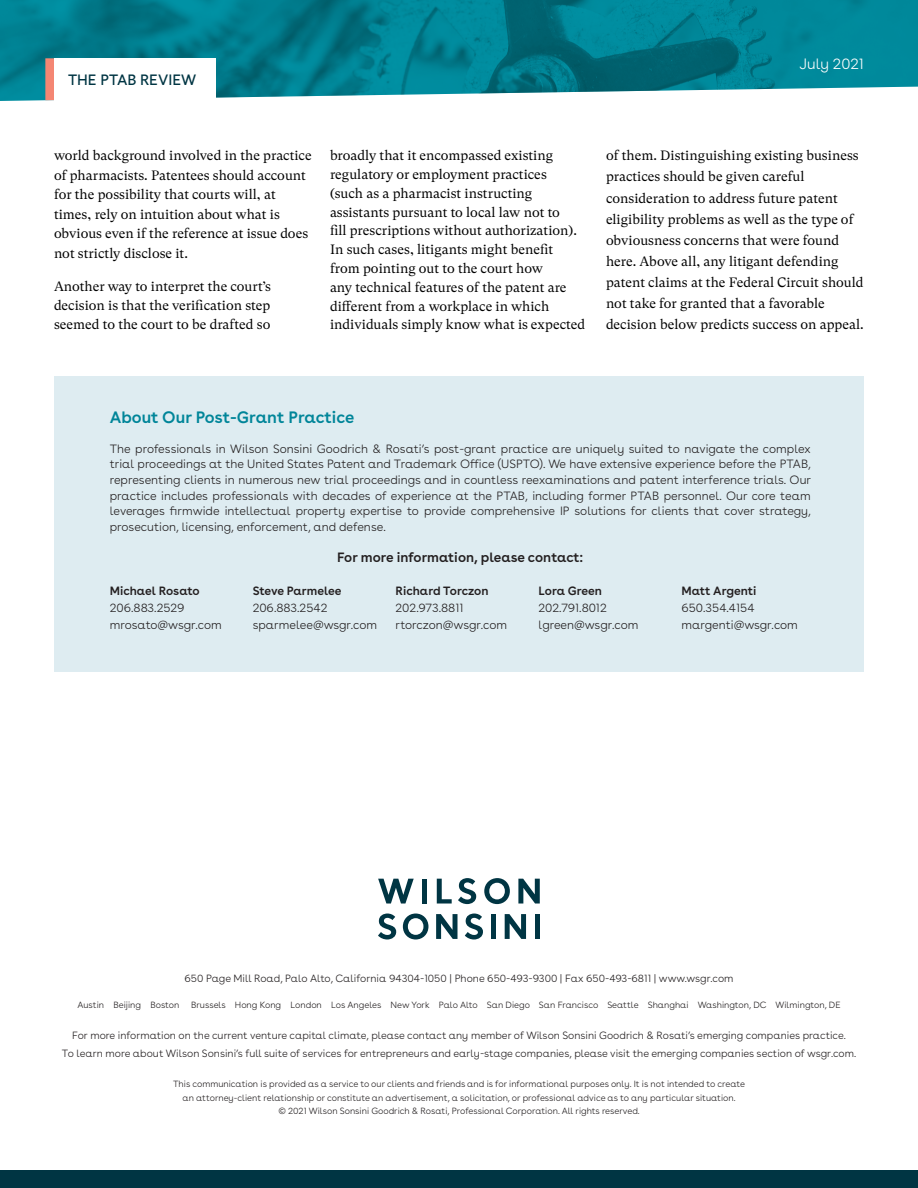
<style>
.page{position:relative;width:918px;height:1188px;background:#fff}
.page>*{position:absolute;margin:0;border:0;box-sizing:border-box;transform-origin:0 0}
.t1{font:600 16.5px "Buenos Aires";color:#008599}
.t2{font:15px "Buenos Aires";color:#003543}
.t3{font:300 15px "Buenos Aires";color:#fff}
.t4{font:13.5px/18.8px "GT Super Text";color:#000}
.t5{font:600 13.5px "Buenos Aires";color:#231f20}
.t6{font:300 12px/15.8px "Buenos Aires";color:#231f20;text-align:justify}
.t7{font:600 12px "Buenos Aires";color:#231f20}
.t8{font:300 10.5px "Buenos Aires";color:#231f20}
.t9{font:300 9px/13.5px "Buenos Aires";color:#231f20;text-align:center}
</style>
<div class="page">
<svg style="left:0;top:0;width:918px;height:101px;background:#128696"></svg>
<div style="left:54px;top:58px;width:162px;height:50px;background:#fff"></div>
<div style="left:45px;top:58px;width:9px;height:42px;background:#f48673"></div>
<div style="left:0;top:1171px;width:918px;height:17px;background:#003543"></div>
<svg style="left:378px;top:879px;width:36px;height:25px"></svg>
<div style="left:422px;top:879px;width:5px;height:25px;background:#003543"></div>
<svg style="left:437px;top:879px;width:15px;height:25px"></svg>
<svg style="left:458px;top:878px;width:18px;height:26px"></svg>
<svg style="left:484px;top:878px;width:26px;height:26px"></svg>
<svg style="left:518px;top:879px;width:22px;height:25px"></svg>
<svg style="left:378px;top:914px;width:18px;height:26px"></svg>
<svg style="left:403px;top:914px;width:25px;height:26px"></svg>
<svg style="left:436px;top:914px;width:22px;height:25px"></svg>
<svg style="left:465px;top:914px;width:18px;height:26px"></svg>
<div style="left:491px;top:914px;width:5px;height:25px;background:#003543"></div>
<svg style="left:505px;top:914px;width:21px;height:25px"></svg>
<div style="left:535px;top:914px;width:5px;height:25px;background:#003543"></div>
<div style="left:54px;top:376px;width:810px;height:296px;background:#deecf1"></div>
<p class="t2" style="left:68px;top:68px;width:130px">THE PTAB REVIEW</p>
<p class="t3" style="left:800px;top:52px;width:66px">July 2021</p>
<p class="t4" style="left:54px;top:146px;width:259px;line-height:19.5px">world background involved in the practice of pharmacists. Patentees should account for the possibility that courts will, at times, rely on intuition about what is obvious even if the reference at issue does not strictly disclose it.</p>
<p class="t4" style="left:54px;top:276px;width:219px;line-height:19.5px;text-align:justify">Another way to interpret the court’s decision is that the verification step seemed to the court to be drafted so</p>
<p class="t4" style="left:330px;top:146px;width:257px">broadly that it encompassed existing regulatory or employment practices<br>(such as a pharmacist instructing assistants pursuant to local law not to<br>fill prescriptions without authorization).<br>In such cases, litigants might benefit from pointing out to the court how<br>any technical features of the patent are different from a workplace in which individuals simply know what is expected</p>
<p class="t4" style="left:606px;top:145px;width:259px;line-height:21.1px">of them. Distinguishing existing business practices should be given careful consideration to address future patent eligibility problems as well as the type of obviousness concerns that were found here. Above all, any litigant defending patent claims at the Federal Circuit should not take for granted that a favorable decision below predicts success on appeal.</p>
<p class="t1" style="left:110px;top:403px;width:246px">About Our Post-Grant Practice</p>
<p class="t6" style="left:110px;top:440px;width:703px">The professionals in Wilson Sonsini Goodrich &amp; Rosati’s post-grant practice are uniquely suited to navigate the complex trial proceedings at the United States Patent and Trademark Office (USPTO). We have extensive experience before the PTAB, representing clients in numerous new trial proceedings and in countless reexaminations and patent interference trials. Our practice includes professionals with decades of experience at the PTAB, including former PTAB personnel. Our core team leverages firmwide intellectual property expertise to provide comprehensive IP solutions for clients that cover strategy, prosecution, licensing, enforcement, and defense.</p>
<p class="t5" style="left:337px;top:546px;width:248px">For more information, please contact:</p>
<p class="t7" style="left:110px;top:581px;width:91px">Michael Rosato</p>
<p class="t6" style="left:110px;top:599px;width:76px">206.883.2529</p>
<p class="t6" style="left:110px;top:616px;width:114px">mrosato@wsgr.com</p>
<p class="t7" style="left:396px;top:581px;width:95px">Richard Torczon</p>
<p class="t6" style="left:396px;top:599px;width:70px">202.973.8811</p>
<p class="t6" style="left:396px;top:616px;width:113px">rtorczon@wsgr.com</p>
<p class="t7" style="left:681px;top:581px;width:77px">Matt Argenti</p>
<p class="t6" style="left:681px;top:599px;width:75px">650.354.4154</p>
<p class="t6" style="left:681px;top:616px;width:118px">margenti@wsgr.com</p>
<p class="t7" style="left:253px;top:581px;width:90px">Steve Parmelee</p>
<p class="t6" style="left:253px;top:599px;width:76px">206.883.2542</p>
<p class="t6" style="left:253px;top:616px;width:126px">sparmelee@wsgr.com</p>
<p class="t7" style="left:539px;top:581px;width:65px">Lora Green</p>
<p class="t6" style="left:539px;top:599px;width:70px">202.791.8012</p>
<p class="t6" style="left:539px;top:616px;width:101px">lgreen@wsgr.com</p>
<p class="t8" style="left:184px;top:970px;width:551px">650 Page Mill Road, Palo Alto, California 94304-1050 | Phone 650-493-9300 | Fax 650-493-6811 | www.wsgr.com</p>
<p class="t9" style="left:77px;top:997px;width:104px">Austin Beijing Boston</p>
<p class="t9" style="left:191px;top:997px;width:651px">Brussels Hong Kong London Los Angeles New York Palo Alto San Diego San Francisco Seattle Shanghai Washington, DC Wilmington, DE</p>
<p class="t8" style="left:72px;top:1027px;width:775px">For more information on the current venture capital climate, please contact any member of Wilson Sonsini Goodrich &amp; Rosati’s emerging companies practice.</p>
<p class="t8" style="left:62px;top:1045px;width:796px">To learn more about Wilson Sonsini’s full suite of services for entrepreneurs and early-stage companies, please visit the emerging companies section of wsgr.com.</p>
<p class="t9" style="left:173px;top:1077px;width:573px">This communication is provided as a service to our clients and friends and is for informational purposes only. It is not intended to create an attorney-client relationship or constitute an advertisement, a solicitation, or professional advice as to any particular situation.</p>
<p class="t9" style="left:278px;top:1104px;width:363px">© 2021 Wilson Sonsini Goodrich &amp; Rosati, Professional Corporation. All rights reserved.</p>
</div>
